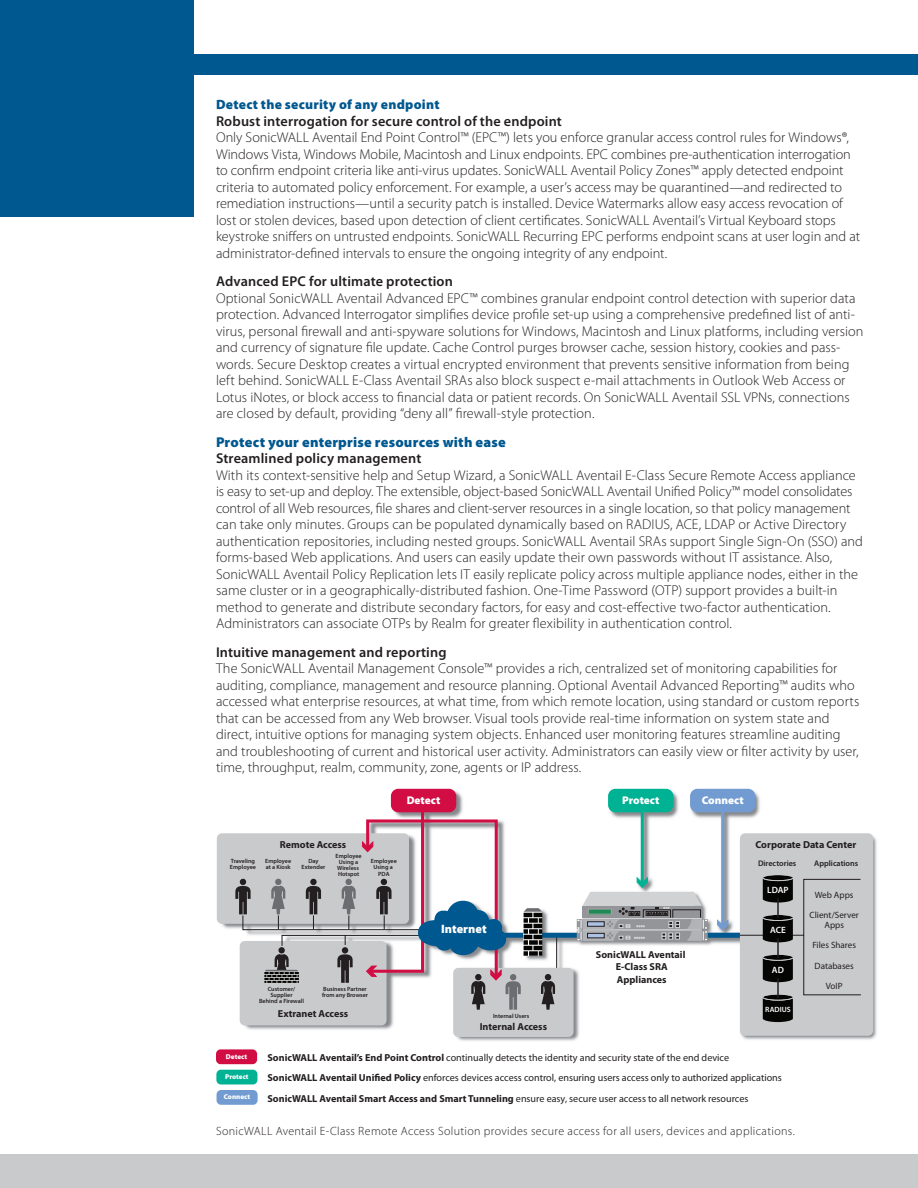
<style>
.page{position:relative;width:918px;height:1188px;background:#fff}
.page>*{position:absolute;margin:0;border:0;box-sizing:border-box;transform-origin:0 0}
.t1{font:300 14.25px/16.5px "Myriad Pro";letter-spacing:.005em;color:#231f20}
.t2{font:600 14.25px "Myriad Pro";letter-spacing:.01em;color:#231f20}
.t3{font:900 14.25px "Myriad Pro";letter-spacing:.015em;color:#005890}
.t4{font:900 13.5px "Myriad Pro";letter-spacing:.02em;color:#005890}
.t5{font:900 12.15px "Myriad Pro";color:#fff}
.t6{font:300 12px "Myriad Pro";letter-spacing:.03em;color:#231f20}
.t7{font:900 11.1px "Myriad Pro";color:#fff}
.t8{font:10.2px/20.2px "Myriad Pro";color:#231f20}
.t9{font:700 10.2px/12.1px "Myriad Pro";color:#231f20;text-align:center}
.t10{font:9.15px/10.2px "Myriad Pro";color:#231f20;text-align:center}
.t11{font:600 9.15px "Myriad Pro";color:#fff}
.t12{font:600 8.1px "Myriad Pro";color:#231f20}
.t13{font:600 7.65px "Myriad Pro";color:#fff}
.t14{font:900 7.05px "Myriad Pro";color:#fff}
.t15{font:600 6.15px/6.1px "Myriad Pro";color:#231f20}
.s1{font-weight:700}
</style>
<div class="page">
<div style="left:0;top:1154px;width:918px;height:34px;background:#c9cacc"></div>
<div style="left:0;top:54px;width:918px;height:21px;background:#005890"></div>
<div style="left:0;top:0;width:194px;height:216px;background:#005890"></div>
<img style="left:217px;top:788px;width:660px;height:262px">
<hr style="left:556px;top:935px;width:1px;height:38px;background:#231f20">
<div style="left:453px;top:968px;width:121px;height:69px;background:#c9cacc;border-radius:5px"></div>
<div style="left:501px;top:933px;width:83px;height:5px;background:#005890"></div>
<div style="left:700px;top:933px;width:103px;height:5px;background:#005890"></div>
<div style="left:217px;top:833px;width:192px;height:91px;background:#c9cacc;border-radius:5px"></div>
<div style="left:740px;top:833px;width:133px;height:203px;background:#c9cacc;border-radius:5px"></div>
<div style="left:240px;top:941px;width:147px;height:84px;background:#c9cacc;border-radius:5px"></div>
<svg style="left:739px;top:874px;width:122px;height:148px"></svg>
<div style="left:690px;top:789px;width:65px;height:23px;background:#729cd1;border-radius:7px"></div>
<hr style="left:721px;top:804px;width:3px;height:122px;background:#729cd1">
<svg style="left:716px;top:918px;width:13px;height:13px"></svg>
<div style="left:608px;top:789px;width:65px;height:23px;background:#00b294;border-radius:7px"></div>
<hr style="left:641px;top:794px;width:3px;height:90px;background:#00b294">
<div style="left:391px;top:789px;width:65px;height:23px;background:#d20d44;border-radius:7px"></div>
<div style="left:217px;top:1090px;width:41px;height:15px;background:#729cd1;border-radius:5px"></div>
<div style="left:216px;top:1070px;width:41px;height:14px;background:#00b294;border-radius:5px"></div>
<div style="left:216px;top:1049px;width:41px;height:15px;background:#d20d44;border-radius:5px"></div>
<svg style="left:235px;top:806px;width:320px;height:204px"></svg>
<hr style="left:777px;top:898px;width:2px;height:20px;background:#231f20">
<hr style="left:777px;top:938px;width:2px;height:20px;background:#231f20">
<hr style="left:777px;top:978px;width:2px;height:20px;background:#231f20">
<svg style="left:577px;top:875px;width:130px;height:66px"></svg>
<p class="t4" style="left:216px;top:100px;width:225px">Detect the security of any endpoint</p>
<p class="t2" style="left:216px;top:116px;width:347px">Robust interrogation for secure control of the endpoint</p>
<p class="t1" style="left:216px;top:130px;width:646px">Only SonicWALL Aventail End Point Control™ (EPC™) lets you enforce granular access control rules for Windows®, Windows Vista, Windows Mobile, Macintosh and Linux endpoints. EPC combines pre-authentication interrogation to confirm endpoint criteria like anti-virus updates. SonicWALL Aventail Policy Zones™ apply detected endpoint criteria to automated policy enforcement. For example, a user’s access may be quarantined—and redirected to remediation instructions—until a security patch is installed. Device Watermarks allow easy access revocation of lost or stolen devices, based upon detection of client certificates. SonicWALL Aventail’s Virtual Keyboard stops keystroke sniffers on untrusted endpoints. SonicWALL Recurring EPC performs endpoint scans at user login and at administrator-defined intervals to ensure the ongoing integrity of any endpoint.</p>
<p class="t2" style="left:216px;top:276px;width:238px">Advanced EPC for ultimate protection</p>
<p class="t1" style="left:216px;top:291px;width:649px">Optional SonicWALL Aventail Advanced EPC™ combines granular endpoint control detection with superior data protection. Advanced Interrogator simplifies device profile set-up using a comprehensive predefined list of anti&shy;virus, personal firewall and anti-spyware solutions for Windows, Macintosh and Linux platforms, including version and currency of signature file update. Cache Control purges browser cache, session history, cookies and pass&shy;words. Secure Desktop creates a virtual encrypted environment that prevents sensitive information from being left behind. SonicWALL E-Class Aventail SRAs also block suspect e-mail attachments in Outlook Web Access or Lotus iNotes, or block access to financial data or patient records. On SonicWALL Aventail SSL VPNs, connections are closed by default, providing “deny all” firewall-style protection.</p>
<p class="t3" style="left:216px;top:437px;width:291px">Protect your enterprise resources with ease</p>
<p class="t2" style="left:216px;top:453px;width:207px">Streamlined policy management</p>
<p class="t1" style="left:216px;top:468px;width:649px">With its context-sensitive help and Setup Wizard, a SonicWALL Aventail E-Class Secure Remote Access appliance is easy to set-up and deploy. The extensible, object-based SonicWALL Aventail Unified Policy™ model consolidates control of all Web resources, file shares and client-server resources in a single location, so that policy management can take only minutes. Groups can be populated dynamically based on RADIUS, ACE, LDAP or Active Directory authentication repositories, including nested groups. SonicWALL Aventail SRAs support Single Sign-On (SSO) and forms-based Web applications. And users can easily update their own passwords without IT assistance. Also, SonicWALL Aventail Policy Replication lets IT easily replicate policy across multiple appliance nodes, either in the same cluster or in a geographically-distributed fashion. One-Time Password (OTP) support provides a built-in method to generate and distribute secondary factors, for easy and cost-effective two-factor authentication.<br>Administrators can associate OTPs by Realm for greater flexibility in authentication control.</p>
<p class="t2" style="left:216px;top:647px;width:232px">Intuitive management and reporting</p>
<p class="t1" style="left:216px;top:661px;width:645px">The SonicWALL Aventail Management Console™ provides a rich, centralized set of monitoring capabilities for auditing, compliance, management and resource planning. Optional Aventail Advanced Reporting™ audits who accessed what enterprise resources, at what time, from which remote location, using standard or custom reports that can be accessed from any Web browser. Visual tools provide real-time information on system state and direct, intuitive options for managing system objects. Enhanced user monitoring features streamline auditing and troubleshooting of current and historical user activity. Administrators can easily view or filter activity by user, time, throughput, realm, community, zone, agents or IP address.</p>
<p class="t7" style="left:407px;top:796px;width:35px">Detect</p>
<p class="t7" style="left:622px;top:796px;width:39px">Protect</p>
<p class="t7" style="left:702px;top:796px;width:43px">Connect</p>
<p class="t15" style="left:230px;top:859px;width:28px">Traveling<br>Employee</p>
<p class="t9" style="left:280px;top:839px;width:68px">Remote Access</p>
<p class="t15" style="left:265px;top:859px;width:28px">Employee at a Kiosk</p>
<p class="t15" style="left:302px;top:859px;width:25px;text-align:center">Day<br>Extender</p>
<p class="t15" style="left:336px;top:853px;width:28px">Employee<br>Using a<br>Wireless<br>Hotspot</p>
<p class="t15" style="left:371px;top:859px;width:28px;text-align:center">Employee<br>Using a<br>PDA</p>
<p class="t15" style="left:259px;top:986px;width:46px;text-align:center">Customer/<br>Supplier<br>Behind a Firewall</p>
<p class="t15" style="left:322px;top:986px;width:47px">Business Partner from any Browser</p>
<p class="t9" style="left:278px;top:1009px;width:72px">Extranet Access</p>
<p class="t5" style="left:441px;top:925px;width:47px">Internet</p>
<p class="t15" style="left:493px;top:1013px;width:38px">Internal Users</p>
<p class="t9" style="left:480px;top:1021px;width:69px">Internal Access</p>
<p class="t9" style="left:596px;top:949px;width:91px">SonicWALL Aventail<br>E-Class SRA<br>Appliances</p>
<p class="t9" style="left:755px;top:839px;width:102px">Corporate Data Center</p>
<p class="t12" style="left:758px;top:860px;width:40px">Directories</p>
<p class="t12" style="left:814px;top:860px;width:45px">Applications</p>
<p class="t10" style="left:815px;top:890px;width:40px">Web Apps</p>
<p class="t10" style="left:809px;top:910px;width:51px">Client/Server<br>Apps</p>
<p class="t10" style="left:812px;top:941px;width:45px">Files Shares</p>
<p class="t10" style="left:815px;top:961px;width:41px">Databases</p>
<p class="t10" style="left:826px;top:981px;width:18px">VoIP</p>
<p class="t11" style="left:767px;top:887px;width:23px">LDAP</p>
<p class="t11" style="left:770px;top:927px;width:17px">ACE</p>
<p class="t11" style="left:772px;top:967px;width:14px">AD</p>
<p class="t13" style="left:765px;top:1007px;width:27px">RADIUS</p>
<p class="t14" style="left:226px;top:1054px;width:23px">Detect</p>
<p class="t14" style="left:225px;top:1074px;width:25px">Protect</p>
<p class="t14" style="left:224px;top:1094px;width:28px">Connect</p>
<p class="t8" style="left:267px;top:1048px;width:516px"><span class="s1">SonicWALL Aventail’s End Point Control</span> continually detects the identity and security state of the end device<br><span class="s1">SonicWALL Aventail Unified Policy</span> enforces devices access control, ensuring users access only to authorized applications<br><span class="s1">SonicWALL Aventail Smart Access and Smart Tunneling</span> ensure easy, secure user access to all network resources</p>
<p class="t6" style="left:216px;top:1126px;width:580px">SonicWALL Aventail E-Class Remote Access Solution provides secure access for all users, devices and applications.</p>
</div>
